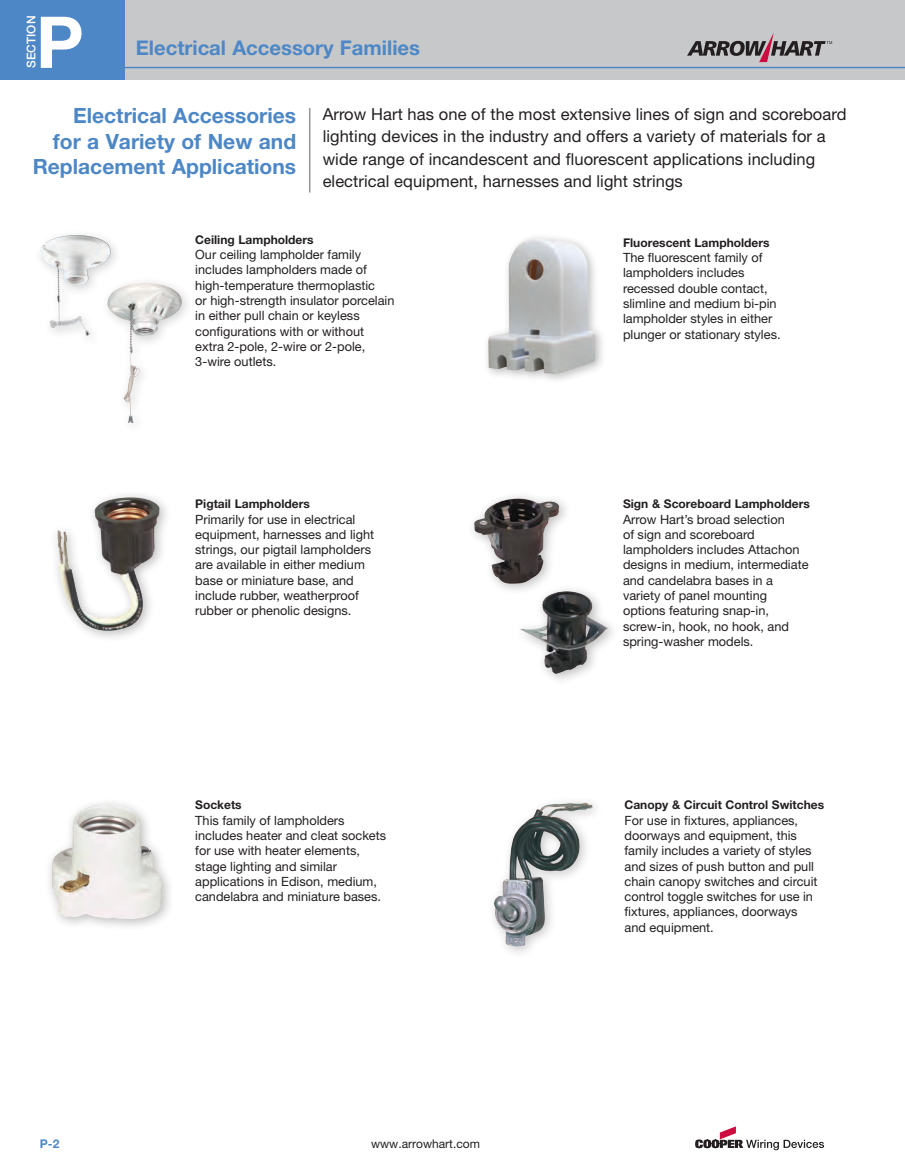
<style>
.page{position:relative;width:905px;height:1175px;background:#fff}
.page>*{position:absolute;margin:0;border:0;box-sizing:border-box;transform-origin:0 0}
.t1{font:700 21px/25.5px "Helvetica Neue LT Pro";color:#4d87c6;text-align:right}
.t2{font:700 20.25px "Helvetica Neue LT Std";color:#4d87c6}
.t3{font:16.5px/22.5px "Helvetica Neue LT Pro";letter-spacing:.005em;color:#231f20}
.t4{font:12.75px/15.3px "Helvetica Neue LT Std";color:#231f20}
.t5{font:700 12px "Helvetica Neue LT Std";color:#231f20}
.t6{font:12px "Helvetica Neue LT Pro";color:#231f20}
.t7{font:500 12px "Helvetica Neue LT Pro";color:#fff}
.t8{font:700 12px "Helvetica Neue LT Pro";color:#4d87c6}
</style>
<div class="page">
<div style="left:0;top:0;width:904px;height:79px;background:#c7c8ca"></div>
<div style="left:0;top:0;width:124px;height:79px;background:#4d87c6"></div>
<hr style="left:124px;top:67px;width:780px;height:1px;background:#4d87c6">
<svg style="left:687px;top:32px;width:145px;height:30px"></svg>
<svg style="left:41px;top:17px;width:40px;height:51px"></svg>
<svg style="left:695px;top:1126px;width:129px;height:24px"></svg>
<hr style="left:309px;top:108px;width:1px;height:85px;background:#939598">
<div style="left:482px;top:232px;width:124px;height:152px;background:#231f20;opacity:.3"></div>
<img style="left:488px;top:238px;width:107px;height:136px">
<div style="left:50px;top:489px;width:122px;height:154px;background:#231f20;opacity:.3"></div>
<img style="left:57px;top:497px;width:103px;height:137px">
<div style="left:34px;top:228px;width:89px;height:119px;background:#231f20;opacity:.19"></div>
<img style="left:40px;top:243px;width:51px;height:94px">
<div style="left:101px;top:275px;width:92px;height:159px;background:#231f20;opacity:.19"></div>
<img style="left:107px;top:284px;width:33px;height:139px">
<div style="left:467px;top:491px;width:104px;height:105px;background:#231f20;opacity:.3"></div>
<img style="left:474px;top:498px;width:85px;height:86px">
<div style="left:513px;top:584px;width:107px;height:102px;background:#231f20;opacity:.3"></div>
<img style="left:519px;top:591px;width:90px;height:83px">
<div style="left:44px;top:796px;width:130px;height:135px;background:#231f20;opacity:.3"></div>
<img style="left:50px;top:804px;width:112px;height:119px">
<img style="left:493px;top:802px;width:100px;height:144px">
<p class="t7" style="left:24px;top:68px;width:54px;rotate:-90deg">SECTION</p>
<h2 class="t2" style="left:136px;top:36px;width:286px">Electrical Accessory Families</h2>
<h1 class="t1" style="left:33px;top:102px;width:265px">Electrical Accessories<br>for a Variety of New and<br>Replacement Applications</h1>
<p class="t3" style="left:322px;top:102px;width:525px">Arrow Hart has one of the most extensive lines of sign and scoreboard lighting devices in the industry and offers a variety of materials for a wide range of incandescent and fluorescent applications including electrical equipment, harnesses and light strings</p>
<p class="t5" style="left:195px;top:232px;width:120px">Ceiling Lampholders</p>
<p class="t4" style="left:195px;top:247px;width:201px">Our ceiling lampholder family includes lampholders made of high-temperature thermoplastic<br>or high-strength insulator porcelain in either pull chain or keyless configurations with or without extra 2-pole, 2-wire or 2-pole,<br>3-wire outlets.</p>
<p class="t5" style="left:195px;top:496px;width:116px">Pigtail Lampholders</p>
<p class="t4" style="left:195px;top:511px;width:180px">Primarily for use in electrical equipment, harnesses and light strings, our pigtail lampholders are available in either medium base or miniature base, and include rubber, weatherproof rubber or phenolic designs.</p>
<p class="t5" style="left:195px;top:797px;width:48px">Sockets</p>
<p class="t4" style="left:195px;top:812px;width:192px">This family of lampholders includes heater and cleat sockets for use with heater elements, stage lighting and similar applications in Edison, medium, candelabra and miniature bases.</p>
<p class="t8" style="left:40px;top:1136px;width:21px">P-2</p>
<p class="t6" style="left:371px;top:1136px;width:110px">www.arrowhart.com</p>
<p class="t5" style="left:623px;top:235px;width:148px">Fluorescent Lampholders</p>
<p class="t4" style="left:623px;top:250px;width:159px">The fluorescent family of lampholders includes recessed double contact, slimline and medium bi-pin lampholder styles in either plunger or stationary styles.</p>
<p class="t5" style="left:623px;top:496px;width:188px">Sign &amp; Scoreboard Lampholders</p>
<p class="t4" style="left:623px;top:511px;width:187px">Arrow Hart’s broad selection<br>of sign and scoreboard lampholders includes Attachon designs in medium, intermediate and candelabra bases in a variety of panel mounting options featuring snap-in, screw-in, hook, no hook, and spring-washer models.</p>
<p class="t5" style="left:624px;top:797px;width:201px">Canopy &amp; Circuit Control Switches</p>
<p class="t4" style="left:624px;top:812px;width:194px">For use in fixtures, appliances, doorways and equipment, this family includes a variety of styles and sizes of push button and pull chain canopy switches and circuit control toggle switches for use in fixtures, appliances, doorways and equipment.</p>
</div>
